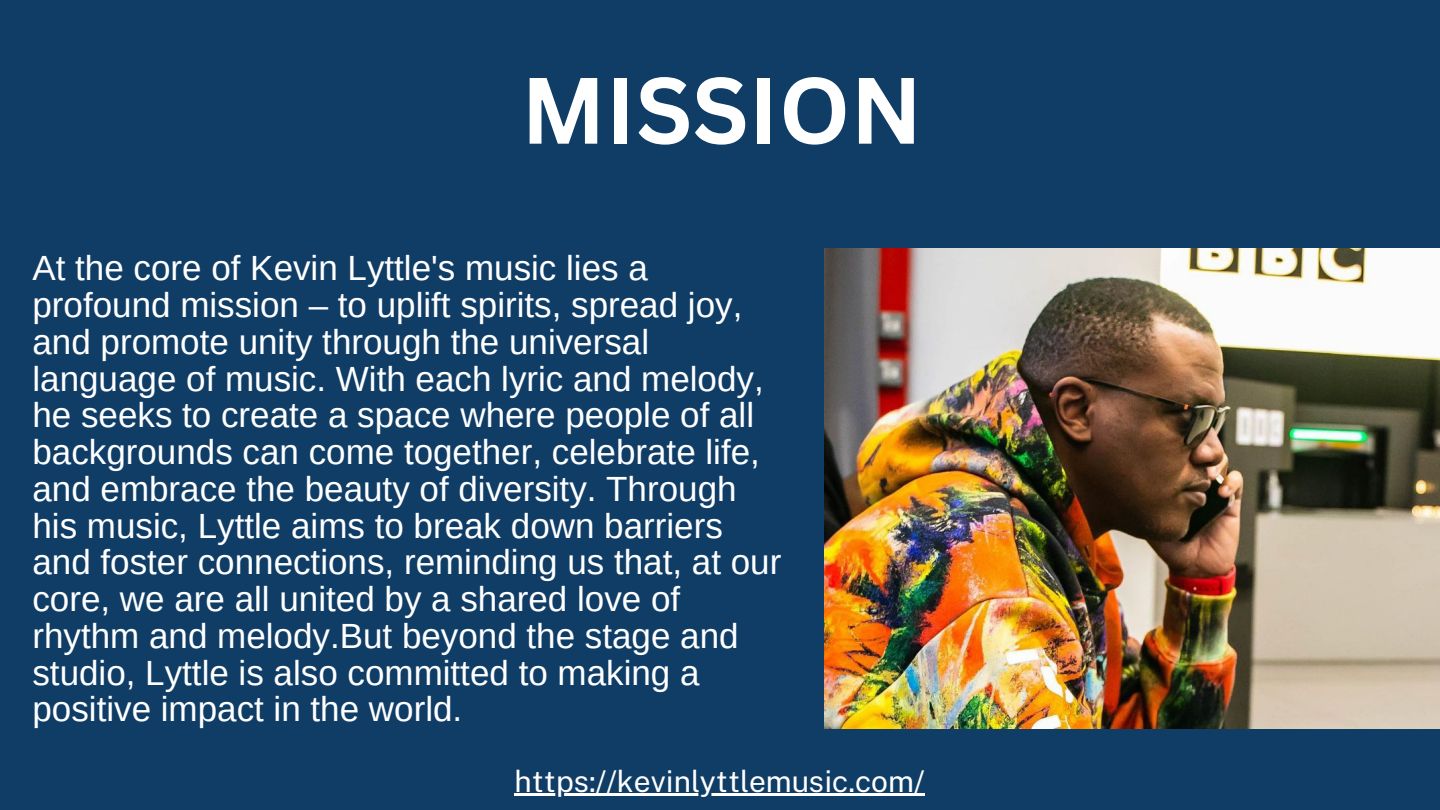
<style>
.page{position:relative;width:1440px;height:810px;background:#0f3d66}
.page>*{position:absolute;margin:0;border:0;box-sizing:border-box;transform-origin:0 0}
.t1{font:700 92px "Canva Sans";color:#fff}
.t2{font:35px/36.8px "Arimo";color:#fff}
.t3{font:30px "Public Sans";color:#fff}
</style>
<div class="page">
<img style="left:825px;top:248px;width:614px;height:481px">
<hr style="left:515px;top:793px;width:410px;height:3px;background:#fff">
<p class="t1" style="left:521px;top:45px;width:403px">MISSION</p>
<p class="t2" style="left:32px;top:250px;width:750px">At the core of Kevin Lyttle's music lies a profound mission – to uplift spirits, spread joy, and promote unity through the universal language of music. With each lyric and melody, he seeks to create a space where people of all backgrounds can come together, celebrate life, and embrace the beauty of diversity. Through his music, Lyttle aims to break down barriers and foster connections, reminding us that, at our core, we are all united by a shared love of rhythm and melody.But beyond the stage and studio, Lyttle is also committed to making a positive impact in the world.</p>
<p class="t3" style="left:515px;top:763px;width:412px">https://kevinlyttlemusic.com/</p>
</div>
